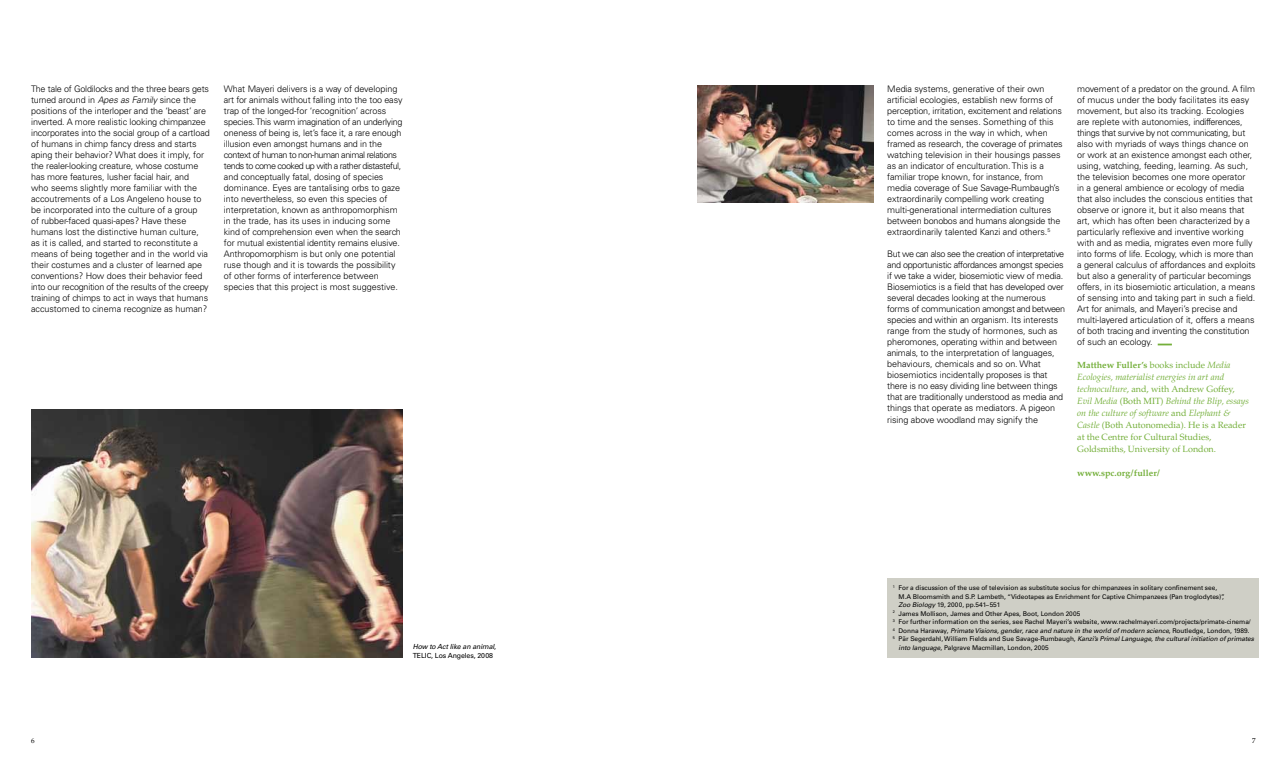
<style>
.page{position:relative;width:1287px;height:766px;background:#fff}
.page>*{position:absolute;margin:0;border:0;box-sizing:border-box;transform-origin:0 0}
.t1{font:300 9px/11px "Univers";letter-spacing:-.005em;color:#000}
.t2{font:9px/12px "Palatino LT";color:#74af3a}
.t3{font:700 9px "Palatino LT";color:#74af3a}
.t4{font:italic 7px "Univers";letter-spacing:-.015em;color:#000}
.t5{font:7px "Univers";letter-spacing:-.015em;color:#000}
.t6{font:7px "Palatino LT";color:#000}
.t7{font:6.5px "Univers";letter-spacing:-.005em;color:#000}
.t8{font:italic 6.5px "Univers";color:#000}
.s1{font-style:italic}
.s2{font-weight:700}
.s3{font-style:normal}
</style>
<div class="page">
<div style="left:887px;top:578px;width:372px;height:79px;background:#cfcfc6"></div>
<svg style="left:1158px;top:343px;width:14px;height:2px"></svg>
<img style="left:31px;top:409px;width:372px;height:248px">
<img style="left:697px;top:85px;width:176px;height:117px">
<p class="t1" style="left:31px;top:83px;width:180px">The tale of Goldilocks and the three bears gets turned around in <span class="s1">Apes as Family</span> since the positions of the interloper and the ‘beast’ are inverted. A more realistic looking chimpanzee incorporates into the social group of a cartload of humans in chimp fancy dress and starts aping their behavior? What does it imply, for the realer-looking creature, whose costume has more features, lusher facial hair, and<br>who seems slightly more familiar with the accoutrements of a Los Angeleno house to be incorporated into the culture of a group<br>of rubber-faced quasi-apes? Have these humans lost the distinctive human culture, as it is called, and started to reconstitute a means of being together and in the world via their costumes and a cluster of learned ape conventions? How does their behavior feed into our recognition of the results of the creepy training of chimps to act in ways that humans accustomed to cinema recognize as human?</p>
<p class="t1" style="left:224px;top:83px;width:180px">What Mayeri delivers is a way of developing art for animals without falling into the too easy trap of the longed-for ‘recognition’ across species. This warm imagination of an underlying oneness of being is, let’s face it, a rare enough illusion even amongst humans and in the context of human to non-human animal relations tends to come cooked up with a rather distasteful, and conceptually fatal, dosing of species dominance. Eyes are tantalising orbs to gaze into nevertheless, so even this species of interpretation, known as anthropomorphism in the trade, has its uses in inducing some kind of comprehension even when the search for mutual existential identity remains elusive.<br>Anthropomorphism is but only one potential ruse though and it is towards the possibility of other forms of interference between species that this project is most suggestive.</p>
<p class="t1" style="left:887px;top:83px;width:177px">Media systems, generative of their own artificial ecologies, establish new forms of perception, irritation, excitement and relations to time and the senses. Something of this comes across in the way in which, when framed as research, the coverage of primates watching television in their housings passes as an indicator of enculturation. This is a familiar trope known, for instance, from media coverage of Sue Savage-Rumbaugh’s extraordinarily compelling work creating multi-generational intermediation cultures between bonobos and humans alongside the extraordinarily talented Kanzi and others.<sup>5</sup></p>
<p class="t1" style="left:887px;top:248px;width:179px">But we can also see the creation of interpretative and opportunistic affordances amongst species if we take a wider, biosemiotic view of media.<br>Biosemiotics is a field that has developed over several decades looking at the numerous forms of communication amongst and between species and within an organism. Its interests range from the study of hormones, such as pheromones, operating within and between animals, to the interpretation of languages, behaviours, chemicals and so on. What biosemiotics incidentally proposes is that there is no easy dividing line between things that are traditionally understood as media and things that operate as mediators. A pigeon rising above woodland may signify the</p>
<p class="t1" style="left:1077px;top:83px;width:180px">movement of a predator on the ground. A film of mucus under the body facilitates its easy movement, but also its tracking. Ecologies are replete with autonomies, indifferences, things that survive by not communicating, but also with myriads of ways things chance on or work at an existence amongst each other, using, watching, feeding, learning. As such, the television becomes one more operator<br>in a general ambience or ecology of media that also includes the conscious entities that observe or ignore it, but it also means that art, which has often been characterized by a particularly reflexive and inventive working with and as media, migrates even more fully into forms of life. Ecology, which is more than a general calculus of affordances and exploits but also a generality of particular becomings offers, in its biosemiotic articulation, a means of sensing into and taking part in such a field.<br>Art for animals, and Mayeri’s precise and multi-layered articulation of it, offers a means of both tracing and inventing the constitution of such an ecology.</p>
<p class="t2" style="left:1077px;top:359px;width:173px"><span class="s2">Matthew Fuller’s</span> books include <span class="s1">Media Ecologies, materialist energies in art and technoculture</span>, and, with Andrew Goffey, <span class="s1">Evil Media</span> (Both MIT) <span class="s1">Behind the Blip, essays on the culture of software</span> and <span class="s1">Elephant &amp; Castle</span> (Both Autonomedia). He is a Reader at the Centre for Cultural Studies, Goldsmiths, University of London.</p>
<p class="t3" style="left:1077px;top:468px;width:84px">www.spc.org/fuller/</p>
<p class="t7" style="left:893px;top:583px;width:326px"><sup>1</sup> For a discussion of the use of television as substitute socius for chimpanzees in solitary confinement see,</p>
<p class="t7" style="left:899px;top:592px;width:328px">M.A Bloomsmith and S.P. Lambeth, “Videotapes as Enrichment for Captive Chimpanzees (Pan troglodytes)”,</p>
<p class="t7" style="left:899px;top:600px;width:103px"><span class="s1">Zoo Biology</span> 19, 2000, pp.541–551</p>
<p class="t7" style="left:893px;top:609px;width:189px"><sup>2</sup> James Mollison, James and Other Apes, Boot, London 2005</p>
<p class="t7" style="left:893px;top:617px;width:359px"><sup>3</sup> For further information on the series, see Rachel Mayeri’s website, www.rachelmayeri.com/projects/primate-cinema/</p>
<p class="t8" style="left:893px;top:626px;width:358px"><sup>4</sup> <span class="s3">D o n n a H a r a wa y,</span> Primate Visions,gender,race and nature in the world ofmodern science<span class="s3">, R o u t l e d g e , L o n d o n , 1 9 8 9 .</span></p>
<p class="t8" style="left:893px;top:634px;width:364px"><sup>5</sup> <span class="s3">Pä r Seg e rd a h l , Wi l l i a m F i e l d s a n d S u e Sava g e- R u m ba u g h ,</span> Kanzi’s PrimalLanguage,the culturalinitiation ofprimates</p>
<p class="t4" style="left:413px;top:642px;width:85px">How to Act like an animal<span class="s3">,</span></p>
<p class="t7" style="left:899px;top:643px;width:152px"><span class="s1">into language</span>, Palgrave Macmillan, London, 2005</p>
<p class="t5" style="left:413px;top:651px;width:82px">TELIC, Los Angeles, 2008</p>
<p class="t6" style="left:31px;top:736px;width:5px">6</p>
<p class="t6" style="left:1252px;top:736px;width:5px">7</p>
</div>
